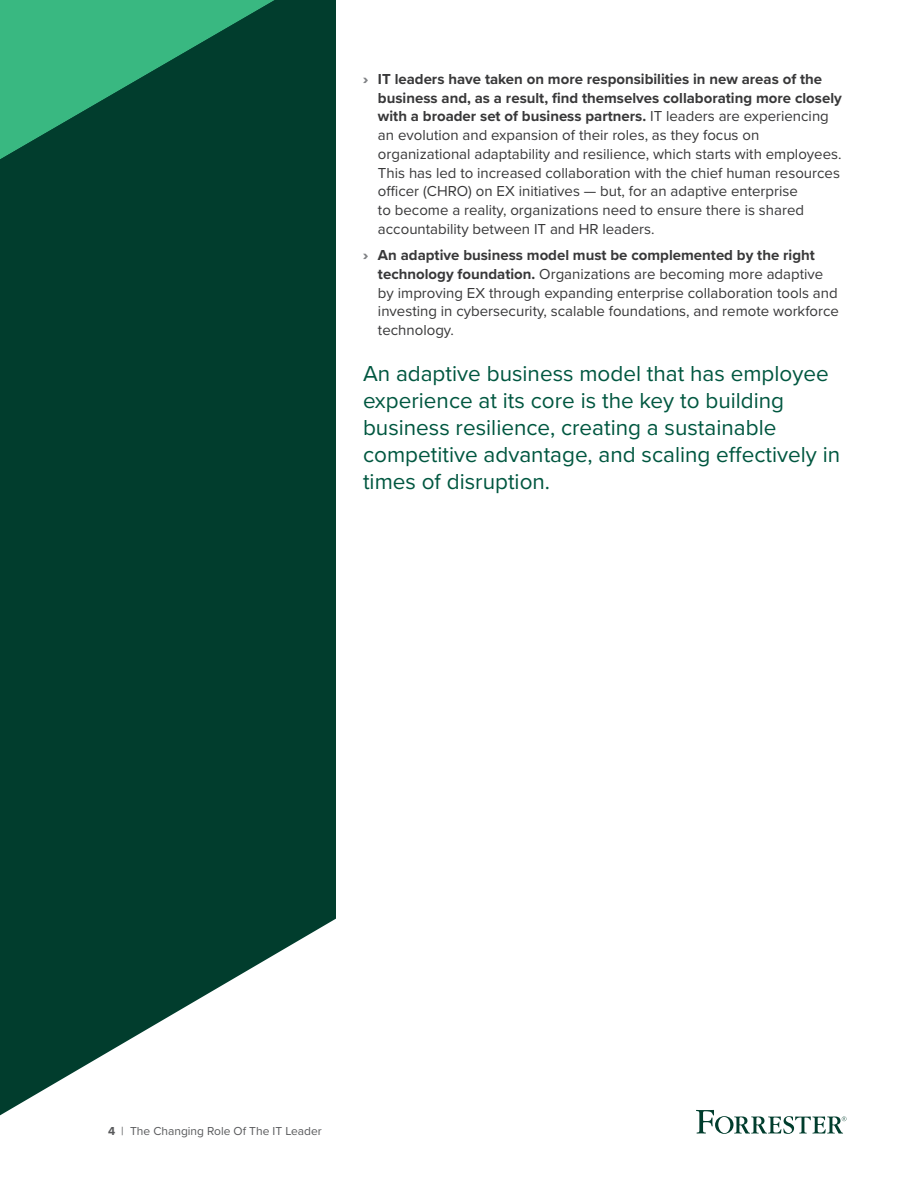
<style>
.page{position:relative;width:918px;height:1188px;background:#fff}
.page>*{position:absolute;margin:0;border:0;box-sizing:border-box;transform-origin:0 0}
.t1{font:22.5px/27px "Proxima Nova";color:#005740}
.t2{font:15px/18.8px "Proxima Nova";color:#383839}
.t3{font:12px "Proxima Nova";color:#58595b}
.s1{font-weight:900;color:#808285}
.s2{font-weight:700}
</style>
<div class="page">
<svg style="left:0;top:0;width:336px;height:1115px;background:#1a5041"></svg>
<svg style="left:0;top:0;width:274px;height:159px;background:#1d7a57"></svg>
<svg style="left:696px;top:1110px;width:150px;height:24px"></svg>
<p class="t2" style="left:378px;top:69px;width:465px;text-indent:-15px"><span class="s1">›</span> <span class="s2">IT leaders have taken on more responsibilities in new areas of the business and, as a result, find themselves collaborating more closely with a broader set of business partners.</span> IT leaders are experiencing an evolution and expansion of their roles, as they focus on organizational adaptability and resilience, which starts with employees.<br>This has led to increased collaboration with the chief human resources officer (CHRO) on EX initiatives — but, for an adaptive enterprise<br>to become a reality, organizations need to ensure there is shared accountability between IT and HR leaders.</p>
<p class="t2" style="left:378px;top:245px;width:462px;text-indent:-15px"><span class="s1">›</span> <span class="s2">An adaptive business model must be complemented by the right technology foundation.</span> Organizations are becoming more adaptive by improving EX through expanding enterprise collaboration tools and investing in cybersecurity, scalable foundations, and remote workforce technology.</p>
<h1 class="t1" style="left:363px;top:359px;width:479px">An adaptive business model that has employee experience at its core is the key to building business resilience, creating a sustainable competitive advantage, and scaling effectively in times of disruption.</h1>
<p class="t3" style="left:108px;top:1122px;width:215px"><span class="s2">4</span> | The Changing Role Of The IT Leader</p>
</div>
